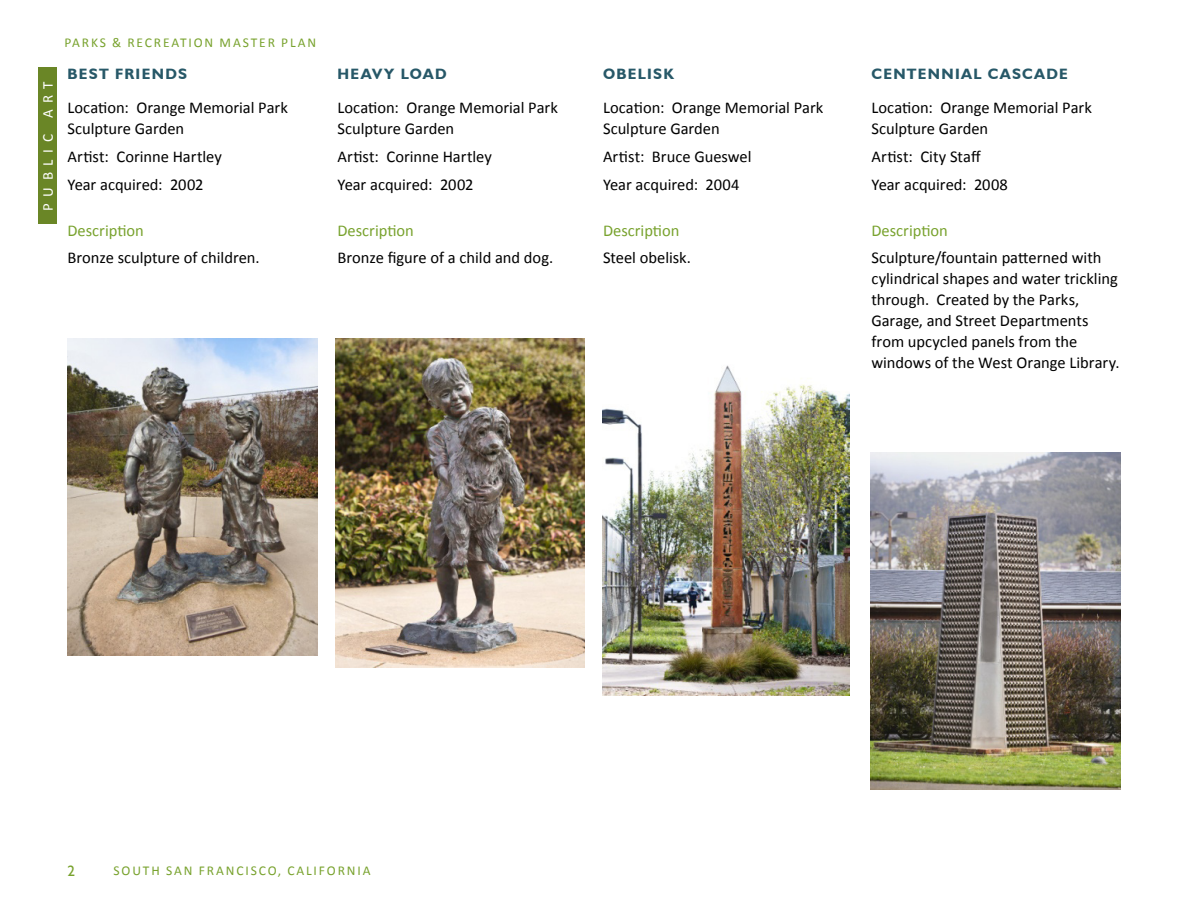
<style>
.page{position:relative;width:1188px;height:918px;background:#fff}
.page>*{position:absolute;margin:0;border:0;box-sizing:border-box;transform-origin:0 0}
.Paragraph_Style{font:16.5px/21px "Calibri";color:#000}
.Paragraph_Style_Gree{font:16.5px "Calibri";color:#78a22d}
.Subheading{font:700 15px "Humanist 521 BT";letter-spacing:.09em;color:#275868}
.t1{font:15px "Calibri";letter-spacing:.44em;color:#fff}
.Page_Number__in_Mast{font:15px "Humanist 521 BT";color:#78a22d}
.Footer__in_Master{font:13.5px "Calibri";letter-spacing:.14em;color:#78a22d}
</style>
<div class="page">
<div style="left:38px;top:68px;width:19px;height:156px;background:#6a8626"></div>
<img style="left:871px;top:452px;width:249px;height:338px">
<img style="left:603px;top:365px;width:247px;height:330px">
<img style="left:336px;top:338px;width:249px;height:329px">
<img style="left:68px;top:338px;width:249px;height:318px">
<p class="t1" style="left:38px;top:211px;width:131px;rotate:-90deg">PUBLIC ART</p>
<p class="Footer__in_Master" style="left:64px;top:34px;width:253px">PARKS &amp; RECREATION MASTER PLAN</p>
<p class="Subheading" style="left:68px;top:64px;width:121px">BEST FRIENDS</p>
<p class="Paragraph_Style" style="left:68px;top:97px;width:222px">Location: Orange Memorial Park<br>Sculpture Garden</p>
<p class="Paragraph_Style" style="left:68px;top:146px;width:156px">Artist: Corinne Hartley</p>
<p class="Paragraph_Style" style="left:68px;top:174px;width:138px">Year acquired: 2002</p>
<p class="Paragraph_Style_Gree" style="left:68px;top:220px;width:78px">Description</p>
<p class="Paragraph_Style" style="left:68px;top:247px;width:194px">Bronze sculpture of children.</p>
<p class="Subheading" style="left:338px;top:64px;width:111px">HEAVY LOAD</p>
<p class="Paragraph_Style" style="left:338px;top:97px;width:222px">Location: Orange Memorial Park<br>Sculpture Garden</p>
<p class="Paragraph_Style" style="left:338px;top:146px;width:156px">Artist: Corinne Hartley</p>
<p class="Paragraph_Style" style="left:338px;top:174px;width:138px">Year acquired: 2002</p>
<p class="Paragraph_Style_Gree" style="left:338px;top:220px;width:78px">Description</p>
<p class="Paragraph_Style" style="left:338px;top:247px;width:217px">Bronze figure of a child and dog.</p>
<p class="Subheading" style="left:603px;top:64px;width:73px">OBELISK</p>
<p class="Paragraph_Style" style="left:603px;top:97px;width:222px">Location: Orange Memorial Park<br>Sculpture Garden</p>
<p class="Paragraph_Style" style="left:603px;top:146px;width:150px">Artist: Bruce Gueswel</p>
<p class="Paragraph_Style" style="left:603px;top:174px;width:138px">Year acquired: 2004</p>
<p class="Paragraph_Style_Gree" style="left:603px;top:220px;width:78px">Description</p>
<p class="Paragraph_Style" style="left:603px;top:247px;width:89px">Steel obelisk.</p>
<p class="Subheading" style="left:872px;top:64px;width:198px">CENTENNIAL CASCADE</p>
<p class="Paragraph_Style" style="left:872px;top:97px;width:222px">Location: Orange Memorial Park<br>Sculpture Garden</p>
<p class="Paragraph_Style" style="left:872px;top:146px;width:111px">Artist: City Staff</p>
<p class="Paragraph_Style" style="left:872px;top:174px;width:138px">Year acquired: 2008</p>
<p class="Paragraph_Style_Gree" style="left:872px;top:220px;width:78px">Description</p>
<p class="Paragraph_Style" style="left:872px;top:247px;width:250px">Sculpture/fountain patterned with cylindrical shapes and water trickling through. Created by the Parks, Garage, and Street Departments from upcycled panels from the windows of the West Orange Library.</p>
<p class="Page_Number__in_Mast" style="left:68px;top:862px;width:9px">2</p>
<p class="Footer__in_Master" style="left:114px;top:862px;width:259px">SOUTH SAN FRANCISCO, CALIFORNIA</p>
</div>
